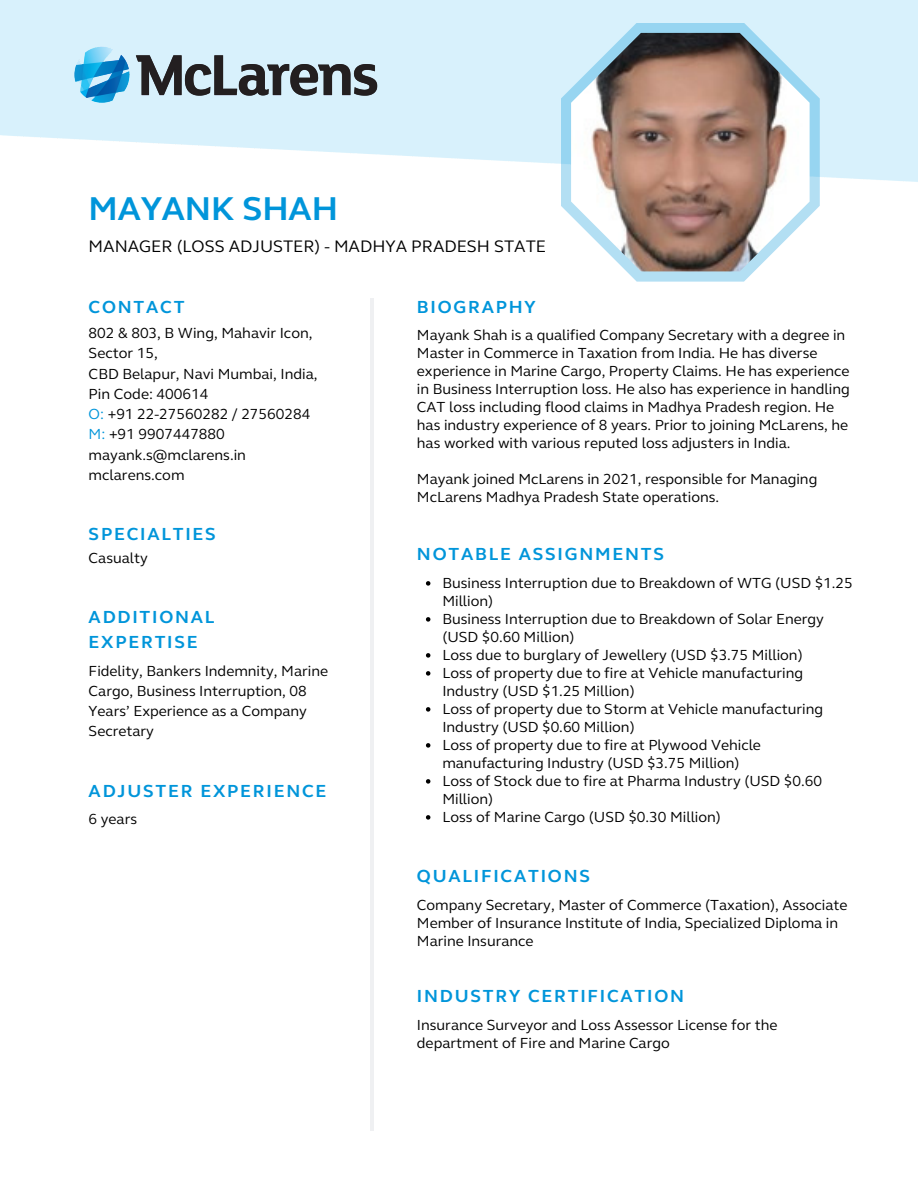
<style>
.page{position:relative;width:918px;height:1188px;background:#fff}
.page>*{position:absolute;margin:0;border:0;box-sizing:border-box;transform-origin:0 0}
.t1{font:700 33.9px "FS Elliot";color:#0095da}
.t2{font:700 18px/24.8px "FS Elliot";letter-spacing:.1em;color:#0095da}
.t3{font:17.1px "FS Elliot";color:#000}
.t4{font:15px/18px "FS Elliot";color:#000}
.s1{color:#0095da}
</style>
<div class="page">
<hr style="left:370px;top:298px;width:3px;height:832px;background:#eff0f2">
<svg style="left:561px;top:23px;width:259px;height:259px"></svg>
<img style="left:571px;top:33px;width:239px;height:238px">
<svg style="left:426px;top:581px;width:4px;height:5px"></svg>
<svg style="left:426px;top:617px;width:4px;height:5px"></svg>
<svg style="left:426px;top:653px;width:4px;height:5px"></svg>
<svg style="left:426px;top:671px;width:4px;height:5px"></svg>
<svg style="left:426px;top:707px;width:4px;height:5px"></svg>
<svg style="left:426px;top:743px;width:4px;height:5px"></svg>
<svg style="left:426px;top:779px;width:4px;height:5px"></svg>
<svg style="left:426px;top:815px;width:4px;height:5px"></svg>
<img style="left:54px;top:23px;width:344px;height:103px">
<p class="t1" style="left:89px;top:189px;width:251px">MAYANK SHAH</p>
<p class="t3" style="left:89px;top:236px;width:459px">MANAGER (LOSS ADJUSTER) - MADHYA PRADESH STATE</p>
<p class="t2" style="left:89px;top:295px;width:97px">CONTACT</p>
<p class="t4" style="left:89px;top:323px;width:225px;line-height:20.2px">802 &amp; 803, B Wing, Mahavir Icon,<br>Sector 15,</p>
<p class="t4" style="left:89px;top:365px;width:230px">CBD Belapur, Navi Mumbai, India,</p>
<p class="t4" style="left:89px;top:385px;width:121px">Pin Code: 400614</p>
<p class="t4" style="left:89px;top:405px;width:223px"><span class="s1">O:</span> +91 22-27560282 / 27560284</p>
<p class="t4" style="left:89px;top:426px;width:138px"><span class="s1">M:</span> +91 9907447880</p>
<p class="t4" style="left:89px;top:446px;width:159px">mayank.s@mclarens.in</p>
<p class="t4" style="left:89px;top:466px;width:97px">mclarens.com</p>
<p class="t2" style="left:89px;top:521px;width:129px">SPECIALTIES</p>
<p class="t4" style="left:89px;top:549px;width:61px">Casualty</p>
<p class="t2" style="left:89px;top:605px;width:127px">ADDITIONAL<br>EXPERTISE</p>
<p class="t4" style="left:89px;top:661px;width:241px;line-height:20.2px">Fidelity, Bankers Indemnity, Marine<br>Cargo, Business Interruption, 08<br>Years’ Experience as a Company<br>Secretary</p>
<p class="t2" style="left:89px;top:778px;width:239px">ADJUSTER EXPERIENCE</p>
<p class="t4" style="left:89px;top:810px;width:50px">6 years</p>
<p class="t2" style="left:417px;top:295px;width:120px">BIOGRAPHY</p>
<p class="t4" style="left:417px;top:327px;width:434px">Mayank Shah is a qualified Company Secretary with a degree in Master in Commerce in Taxation from India. He has diverse experience in Marine Cargo, Property Claims. He has experience in Business Interruption loss. He also has experience in handling CAT loss including flood claims in Madhya Pradesh region. He has industry experience of 8 years. Prior to joining McLarens, he has worked with various reputed loss adjusters in India.</p>
<p class="t4" style="left:417px;top:471px;width:402px">Mayank joined McLarens in 2021, responsible for Managing<br>McLarens Madhya Pradesh State operations.</p>
<p class="t2" style="left:417px;top:542px;width:248px">NOTABLE ASSIGNMENTS</p>
<p class="t4" style="left:442px;top:574px;width:412px">Business Interruption due to Breakdown of WTG (USD $1.25<br>Million)</p>
<p class="t4" style="left:442px;top:610px;width:383px">Business Interruption due to Breakdown of Solar Energy (USD $0.60 Million)</p>
<p class="t4" style="left:442px;top:646px;width:362px">Loss due to burglary of Jewellery (USD $3.75 Million)</p>
<p class="t4" style="left:442px;top:664px;width:362px">Loss of property due to fire at Vehicle manufacturing<br>Industry (USD $1.25 Million)</p>
<p class="t4" style="left:442px;top:700px;width:382px">Loss of property due to Storm at Vehicle manufacturing<br>Industry (USD $0.60 Million)</p>
<p class="t4" style="left:442px;top:736px;width:320px">Loss of property due to fire at Plywood Vehicle manufacturing Industry (USD $3.75 Million)</p>
<p class="t4" style="left:442px;top:772px;width:381px">Loss of Stock due to fire at Pharma Industry (USD $0.60<br>Million)</p>
<p class="t4" style="left:442px;top:808px;width:280px">Loss of Marine Cargo (USD $0.30 Million)</p>
<p class="t2" style="left:417px;top:864px;width:175px">QUALIFICATIONS</p>
<p class="t4" style="left:417px;top:896px;width:432px">Company Secretary, Master of Commerce (Taxation), Associate<br>Member of Insurance Institute of India, Specialized Diploma in<br>Marine Insurance</p>
<p class="t2" style="left:417px;top:984px;width:269px">INDUSTRY CERTIFICATION</p>
<p class="t4" style="left:417px;top:1016px;width:362px">Insurance Surveyor and Loss Assessor License for the department of Fire and Marine Cargo</p>
</div>
